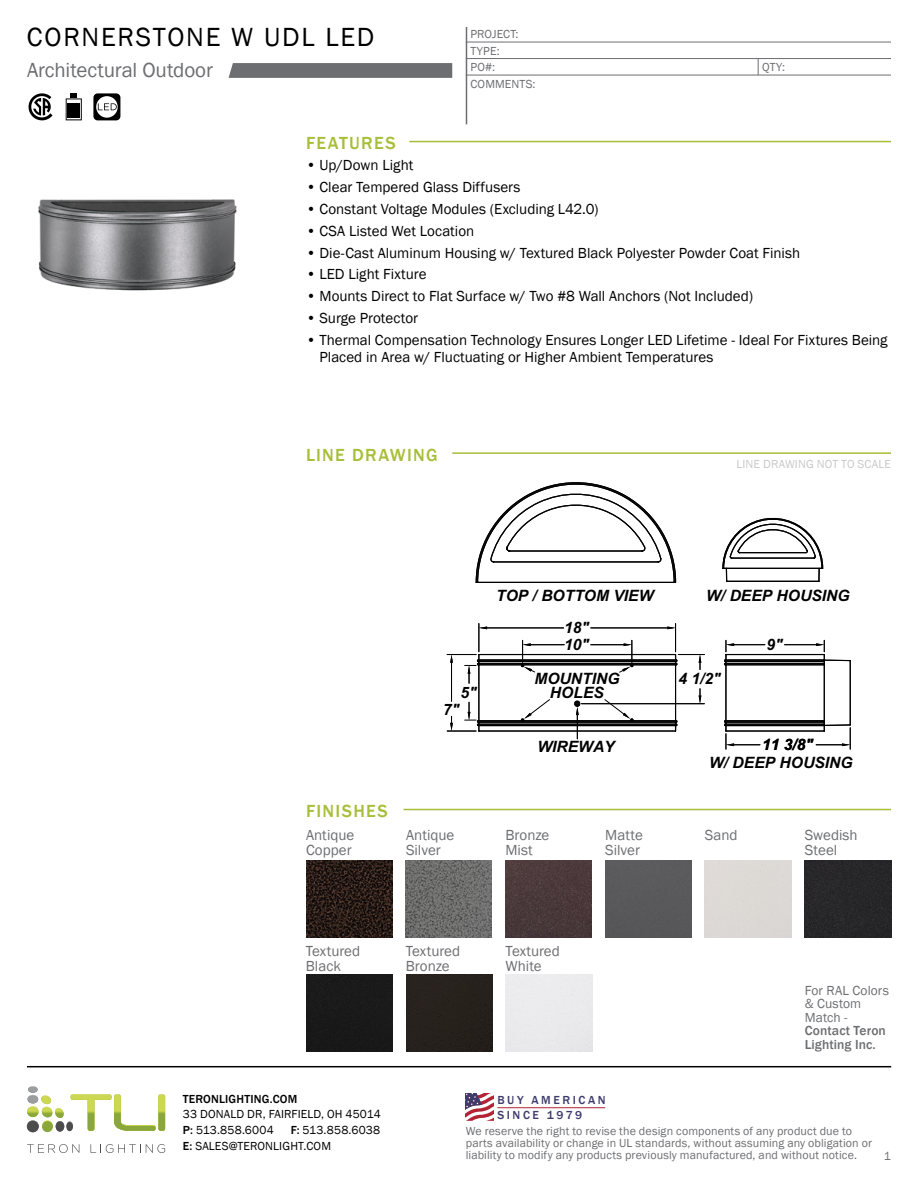
<style>
.page{position:relative;width:918px;height:1188px;background:#fff}
.page>*{position:absolute;margin:0;border:0;box-sizing:border-box;transform-origin:0 0}
.t1{font:27px "Franklin Gothic";letter-spacing:.065em;color:#000}
.t2{font:21px "Franklin Gothic";letter-spacing:-.005em;color:#6d6e71}
.t3{font:500 18px "Franklin Gothic";letter-spacing:.07em;color:#a7be39}
.t4{font:italic 700 15.6px/17.7px "Arial";color:#010101}
.t5{font:15px/16.5px "Franklin Gothic";color:#000}
.t6{font:15px/15px "Franklin Gothic";color:#6d6e71}
.t7{font:13.5px/13.5px "Franklin Gothic";letter-spacing:.005em;color:#6d6e71}
.t8{font:500 13.5px/13.5px "Franklin Gothic";letter-spacing:.01em;color:#6d6e71}
.t9{font:12px/12px "Franklin Gothic";letter-spacing:.01em;color:#6d6e71}
.t10{font:12px/15.8px "Franklin Gothic";letter-spacing:.015em;color:#000}
.t11{font:12px "Franklin Gothic";letter-spacing:.01em;color:#c8c9cb}
.t12{font:500 12px/15px "Franklin Gothic";letter-spacing:.215em;color:#3d3b6e}
.t13{font:500 12px "Franklin Gothic";letter-spacing:.015em;color:#000}
.s1{font-weight:500}
</style>
<div class="page">
<hr style="left:409px;top:141px;width:482px;height:1px;background:#a7be39">
<hr style="left:452px;top:452px;width:439px;height:2px;background:#a7be39">
<hr style="left:404px;top:809px;width:487px;height:1px;background:#a7be39">
<svg style="left:758px;top:59px;width:1px;height:16px"></svg>
<svg style="left:66px;top:93px;width:16px;height:27px"></svg>
<svg style="left:93px;top:93px;width:27px;height:27px"></svg>
<svg style="left:29px;top:93px;width:24px;height:27px"></svg>
<img style="left:38px;top:199px;width:199px;height:92px">
<svg style="left:475px;top:482px;width:350px;height:250px"></svg>
<svg style="left:722px;top:515px;width:102px;height:68px"></svg>
<svg style="left:816px;top:640px;width:35px;height:109px"></svg>
<svg style="left:723px;top:640px;width:37px;height:109px"></svg>
<svg style="left:447px;top:624px;width:257px;height:115px"></svg>
<svg style="left:229px;top:63px;width:223px;height:15px;background:#6f7073"></svg>
<img style="left:306px;top:860px;width:86px;height:77px">
<div style="left:306px;top:975px;width:87px;height:77px;background:#191919"></div>
<img style="left:406px;top:860px;width:86px;height:77px">
<div style="left:406px;top:975px;width:86px;height:77px;background:#26211d"></div>
<img style="left:506px;top:860px;width:86px;height:77px">
<div style="left:605px;top:860px;width:87px;height:77px;background:#59595b"></div>
<div style="left:805px;top:860px;width:86px;height:77px;background:#272729"></div>
<hr style="left:466px;top:27px;width:1px;height:97px;background:#6d6e71">
<hr style="left:466px;top:42px;width:425px;height:1px;background:#6d6e71">
<hr style="left:466px;top:58px;width:425px;height:1px;background:#6d6e71">
<hr style="left:466px;top:75px;width:425px;height:1px;background:#6d6e71">
<hr style="left:27px;top:1066px;width:864px;height:1px;background:#000">
<svg style="left:27px;top:1086px;width:138px;height:46px"></svg>
<svg style="left:27px;top:1144px;width:52px;height:9px"></svg>
<svg style="left:91px;top:1144px;width:74px;height:9px"></svg>
<svg style="left:466px;top:1093px;width:28px;height:28px"></svg>
<hr style="left:497px;top:1107px;width:108px;height:1px;background:#b22335">
<h1 class="t1" style="left:27px;top:20px;width:349px">CORNERSTONE W UDL LED</h1>
<h2 class="t2" style="left:27px;top:57px;width:187px">Architectural Outdoor</h2>
<p class="t3" style="left:306px;top:132px;width:91px">FEATURES</p>
<p class="t9" style="left:470px;top:26px;width:50px;line-height:16.4px">PROJECT:<br>TYPE:</p>
<p class="t9" style="left:470px;top:78px;width:67px">COMMENTS:</p>
<p class="t9" style="left:470px;top:61px;width:26px">PO#:</p>
<p class="t9" style="left:762px;top:61px;width:24px">QTY:</p>
<p class="t5" style="left:306px;top:157px;width:109px">• Up/Down Light</p>
<p class="t5" style="left:306px;top:179px;width:216px">• Clear Tempered Glass Diffusers</p>
<p class="t5" style="left:306px;top:201px;width:294px">• Constant Voltage Modules (Excluding L42.0)</p>
<p class="t5" style="left:306px;top:223px;width:170px">• CSA Listed Wet Location</p>
<p class="t5" style="left:306px;top:245px;width:496px">• Die-Cast Aluminum Housing w/ Textured Black Polyester Powder Coat Finish</p>
<p class="t5" style="left:306px;top:266px;width:122px">• LED Light Fixture</p>
<p class="t5" style="left:306px;top:288px;width:449px">• Mounts Direct to Flat Surface w/ Two #8 Wall Anchors (Not Included)</p>
<p class="t5" style="left:306px;top:310px;width:114px">• Surge Protector</p>
<p class="t5" style="left:320px;top:332px;width:570px;text-indent:-14px">• Thermal Compensation Technology Ensures Longer LED Lifetime - Ideal For Fixtures Being<br>Placed in Area w/ Fluctuating or Higher Ambient Temperatures</p>
<p class="t3" style="left:306px;top:444px;width:133px">LINE DRAWING</p>
<p class="t11" style="left:737px;top:457px;width:156px">LINE DRAWING NOT TO SCALE</p>
<p class="t3" style="left:306px;top:800px;width:83px">FINISHES</p>
<p class="t4" style="left:460px;top:684px;width:18px">5"</p>
<p class="t4" style="left:443px;top:701px;width:18px">7"</p>
<p class="t4" style="left:496px;top:587px;width:159px">TOP / BOTTOM VIEW</p>
<p class="t4" style="left:706px;top:587px;width:145px">W/ DEEP HOUSING</p>
<p class="t4" style="left:564px;top:620px;width:26px">18"</p>
<p class="t4" style="left:564px;top:636px;width:26px">10"</p>
<p class="t4" style="left:767px;top:636px;width:18px">9"</p>
<p class="t4" style="left:534px;top:672px;width:87px;line-height:14.1px;text-align:center">MOUNTING<br>HOLES</p>
<p class="t4" style="left:679px;top:671px;width:44px">4 1/2"</p>
<p class="t4" style="left:537px;top:739px;width:79px">WIREWAY</p>
<p class="t4" style="left:709px;top:736px;width:145px;text-indent:53px">11 3/8"<br>W/ DEEP HOUSING</p>
<p class="t6" style="left:306px;top:828px;width:50px">Antique<br>Copper</p>
<p class="t6" style="left:306px;top:943px;width:56px">Textured<br>Black</p>
<p class="t6" style="left:406px;top:828px;width:50px">Antique<br>Silver</p>
<p class="t6" style="left:506px;top:828px;width:45px">Bronze<br>Mist</p>
<p class="t6" style="left:605px;top:828px;width:39px">Matte<br>Silver</p>
<p class="t6" style="left:705px;top:828px;width:34px">Sand</p>
<p class="t6" style="left:805px;top:828px;width:54px">Swedish<br>Steel</p>
<p class="t6" style="left:406px;top:943px;width:56px">Textured<br>Bronze</p>
<p class="t6" style="left:506px;top:943px;width:56px">Textured<br>White</p>
<p class="t7" style="left:805px;top:984px;width:86px">For RAL Colors &amp; Custom<br>Match -</p>
<p class="t8" style="left:805px;top:1024px;width:83px">Contact Teron<br>Lighting Inc.</p>
<p class="t13" style="left:183px;top:1091px;width:116px">TERONLIGHTING.COM</p>
<p class="t10" style="left:183px;top:1107px;width:200px">33 DONALD DR, FAIRFIELD, OH 45014<br><span class="s1">P:</span> 513.858.6004</p>
<p class="t12" style="left:497px;top:1093px;width:110px">BUY AMERICAN<br>SINCE 1979</p>
<p class="t10" style="left:183px;top:1123px;width:199px;text-indent:108px"><span class="s1">F:</span> 513.858.6038<br><span class="s1">E:</span> SALES@TERONLIGHT.COM</p>
<p class="t9" style="left:466px;top:1125px;width:408px">We reserve the right to revise the design components of any product due to parts availability or change in UL standards, without assuming any obligation or liability to modify any products previously manufactured, and without notice.</p>
<p class="t9" style="left:884px;top:1150px;width:9px">1</p>
</div>
